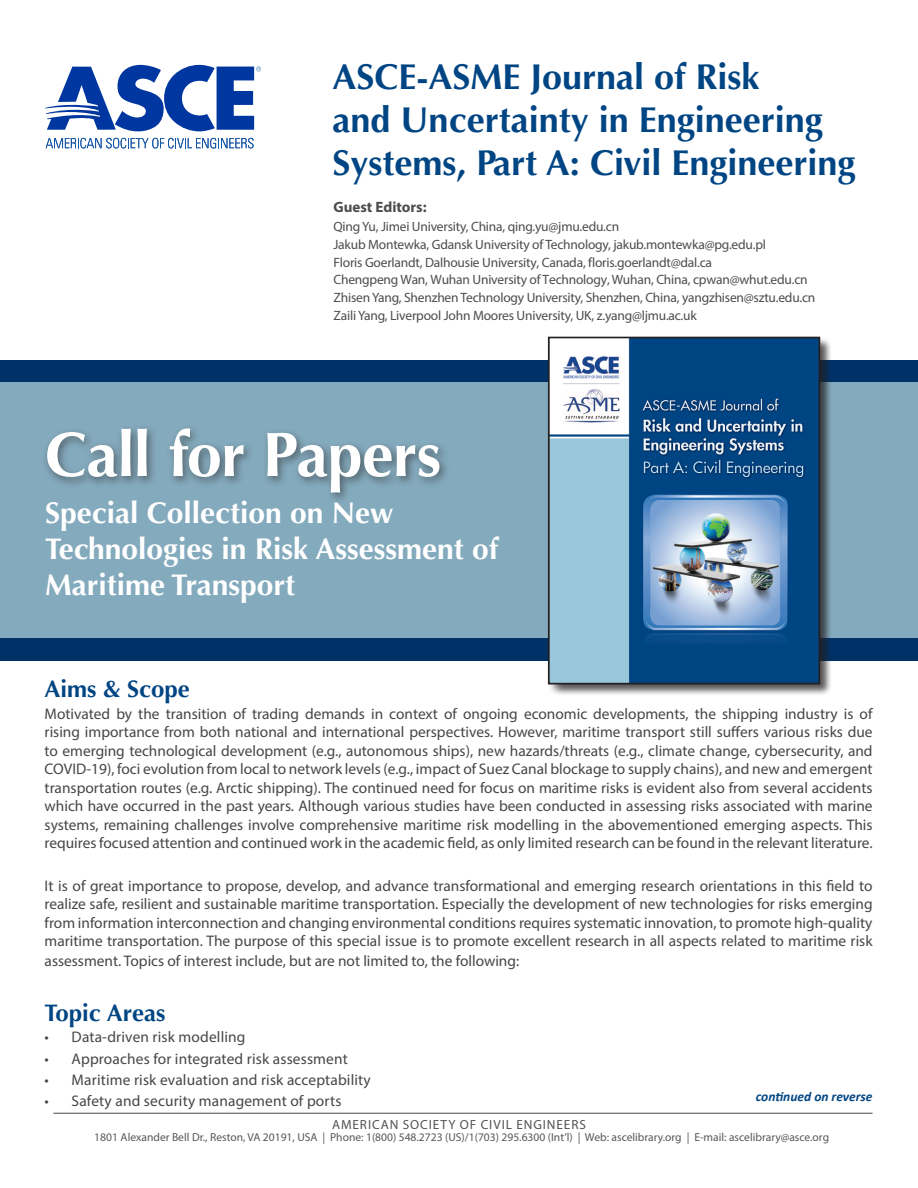
<style>
.page{position:relative;width:918px;height:1188px;background:#fff}
.page>*{position:absolute;margin:0;border:0;box-sizing:border-box;transform-origin:0 0}
.t1{font:700 63px "Optima";letter-spacing:-.015em;color:#fff}
.t2{font:700 36px/43.2px "Optima";color:#004583}
.t3{font:700 30px/36px "Optima";color:#fff}
.t4{font:700 24px "Optima";color:#004583}
.t5{font:15.3px/18.5px "Myriad Pro";letter-spacing:.005em;color:#454647;text-align:justify}
.t6{font:700 15px "Myriad Pro";color:#4b4c4d}
.t7{font:13.5px/17.9px "Myriad Pro";letter-spacing:-.015em;color:#4b4c4d}
.t8{font:italic 700 13.5px "Calibri";color:#004583}
.t9{font:13.2px "Myriad Pro";letter-spacing:.07em;color:#535355}
.t10{font:11.55px "Myriad Pro";color:#57585a}
</style>
<div class="page">
<hr style="left:53px;top:1113px;width:820px;height:1px;background:#494a4b">
<div style="left:0;top:360px;width:918px;height:301px;background:#003268"></div>
<div style="left:0;top:383px;width:918px;height:255px;background:#84aabd"></div>
<svg style="left:46px;top:138px;width:208px;height:10px"></svg>
<svg style="left:45px;top:65px;width:216px;height:66px"></svg>
<div style="left:42px;top:424px;width:408px;height:80px;background:#231f20;opacity:.51"></div>
<div style="left:548px;top:338px;width:284px;height:358px;background:#231f20;opacity:.5"></div>
<svg style="left:548px;top:337px;width:269px;height:347px;background:#5886ae"></svg>
<div style="left:549px;top:338px;width:270px;height:345px;border:1px solid #231f20"></div>
<p class="t2" style="left:333px;top:56px;width:524px">ASCE-ASME Journal of Risk<br>and Uncertainty in Engineering<br>Systems, Part A: Civil Engineering</p>
<p class="t6" style="left:334px;top:197px;width:95px">Guest Editors:</p>
<p class="t7" style="left:334px;top:217px;width:483px">Qing Yu, Jimei University, China, qing.yu@jmu.edu.cn<br>Jakub Montewka, Gdansk University of Technology, jakub.montewka@pg.edu.pl<br>Floris Goerlandt, Dalhousie University, Canada, floris.goerlandt@dal.ca<br>Chengpeng Wan, Wuhan University of Technology, Wuhan, China, cpwan@whut.edu.cn Zhisen Yang, Shenzhen Technology University, Shenzhen, China, yangzhisen@sztu.edu.cn Zaili Yang, Liverpool John Moores University, UK, z.yang@ljmu.ac.uk</p>
<p class="t1" style="left:45px;top:418px;width:398px">Call for Papers</p>
<p class="t3" style="left:45px;top:495px;width:455px">Special Collection on New<br>Technologies in Risk Assessment of<br>Maritime Transport</p>
<p class="t4" style="left:45px;top:675px;width:147px">Aims &amp; Scope</p>
<p class="t5" style="left:45px;top:704px;width:830px">Motivated by the transition of trading demands in context of ongoing economic developments, the shipping industry is of rising importance from both national and international perspectives. However, maritime transport still suffers various risks due to emerging technological development (e.g., autonomous ships), new hazards/threats (e.g., climate change, cybersecurity, and COVID-19), foci evolution from local to network levels (e.g., impact of Suez Canal blockage to supply chains), and new and emergent transportation routes (e.g. Arctic shipping). The continued need for focus on maritime risks is evident also from several accidents which have occurred in the past years. Although various studies have been conducted in assessing risks associated with marine systems, remaining challenges involve comprehensive maritime risk modelling in the abovementioned emerging aspects. This requires focused attention and continued work in the academic field, as only limited research can be found in the relevant literature.</p>
<p class="t5" style="left:45px;top:876px;width:830px">It is of great importance to propose, develop, and advance transformational and emerging research orientations in this field to realize safe, resilient and sustainable maritime transportation. Especially the development of new technologies for risks emerging from information interconnection and changing environmental conditions requires systematic innovation, to promote high-quality maritime transportation. The purpose of this special issue is to promote excellent research in all aspects related to maritime risk assessment. Topics of interest include, but are not limited to, the following:</p>
<p class="t4" style="left:45px;top:999px;width:122px">Topic Areas</p>
<p class="t5" style="left:45px;top:1028px;width:202px">• Data-driven risk modelling</p>
<p class="t5" style="left:45px;top:1049px;width:305px">• Approaches for integrated risk assessment</p>
<p class="t5" style="left:45px;top:1070px;width:328px">• Maritime risk evaluation and risk acceptability</p>
<p class="t5" style="left:45px;top:1092px;width:298px">• Safety and security management of ports</p>
<p class="t9" style="left:332px;top:1116px;width:255px">AMERICAN SOCIETY OF CIVIL ENGINEERS</p>
<p class="t10" style="left:94px;top:1130px;width:736px">1801 Alexander Bell Dr., Reston, VA 20191, USA | Phone: 1(800) 548.2723 (US)/1(703) 295.6300 (Int’l) | Web: ascelibrary.org | E-mail: ascelibrary@asce.org</p>
<p class="t8" style="left:756px;top:1087px;width:118px">continued on reverse</p>
</div>
